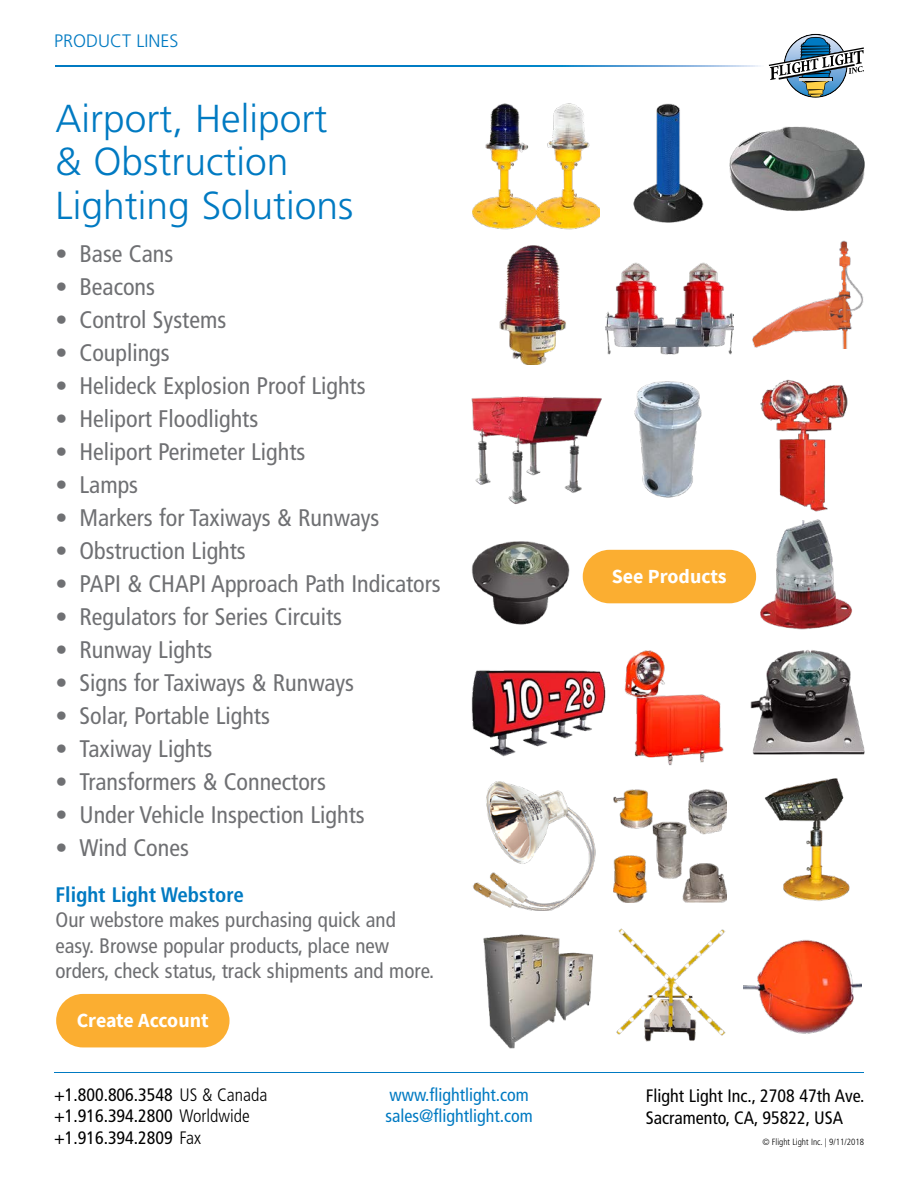
<style>
.page{position:relative;width:918px;height:1188px;background:#fff}
.page>*{position:absolute;margin:0;border:0;box-sizing:border-box;transform-origin:0 0}
.t1{font:300 39px/43.5px "Frutiger LT Std";color:#007ac2}
.t2{font:condensed 24px "Frutiger LT Std";color:#6f7073}
.t3{font:condensed 21px/25.2px "Frutiger LT Std";color:#6d6e71}
.t4{font:700 condensed 21px "Frutiger LT Std";color:#007ac2}
.t5{font:700 19.95px "Source Sans Pro";color:#fff}
.t6{font:condensed 18px/21.6px "Frutiger LT Std";color:#000}
.t7{font:condensed 18px/21.6px "Frutiger LT Std";color:#007ac2}
.t8{font:300 18px "Frutiger LT Std";color:#007ac2}
.t9{font:300 condensed 9px "Frutiger LT Std";color:#000}
.s1{font-weight:300}
</style>
<div class="page">
<div style="left:55px;top:993px;width:176px;height:56px;background:#fbae31;border-radius:28px"></div>
<div style="left:54px;top:992px;width:178px;height:58px;border:2px solid #fff;border-radius:28px"></div>
<svg style="left:769px;top:34px;width:95px;height:64px"></svg>
<svg style="left:56px;top:66px;width:705px;height:1px"></svg>
<hr style="left:54px;top:1073px;width:810px;height:1px;background:#007ac2">
<img style="left:743px;top:940px;width:119px;height:94px">
<img style="left:473px;top:782px;width:123px;height:129px">
<img style="left:760px;top:519px;width:92px;height:111px">
<img style="left:471px;top:396px;width:131px;height:108px">
<img style="left:471px;top:670px;width:135px;height:112px">
<img style="left:614px;top:789px;width:113px;height:113px">
<img style="left:471px;top:541px;width:99px;height:84px">
<img style="left:751px;top:650px;width:114px;height:105px">
<img style="left:764px;top:778px;width:86px;height:123px">
<img style="left:760px;top:379px;width:88px;height:133px">
<img style="left:752px;top:240px;width:112px;height:108px">
<img style="left:633px;top:103px;width:71px;height:120px">
<img style="left:606px;top:262px;width:127px;height:93px">
<img style="left:499px;top:246px;width:67px;height:119px">
<img style="left:634px;top:381px;width:68px;height:117px">
<img style="left:472px;top:103px;width:128px;height:127px">
<img style="left:616px;top:928px;width:110px;height:114px">
<img style="left:483px;top:934px;width:110px;height:115px">
<img style="left:624px;top:650px;width:100px;height:116px">
<img style="left:729px;top:126px;width:136px;height:85px">
<div style="left:582px;top:549px;width:175px;height:55px;background:#fbae31;border-radius:28px"></div>
<div style="left:581px;top:548px;width:177px;height:57px;border:2px solid #fff;border-radius:28px"></div>
<p class="t8" style="left:54px;top:31px;width:126px">PRODUCT LINES</p>
<h1 class="t1" style="left:56px;top:97px;width:299px">Airport, Heliport &amp; Obstruction<br>Lighting Solutions</h1>
<p class="t2" style="left:56px;top:240px;width:119px">• Base Cans</p>
<p class="t2" style="left:56px;top:273px;width:101px">• Beacons</p>
<p class="t2" style="left:56px;top:306px;width:172px">• Control Systems</p>
<p class="t2" style="left:56px;top:339px;width:116px">• Couplings</p>
<p class="t2" style="left:56px;top:372px;width:312px">• Helideck Explosion Proof Lights</p>
<p class="t2" style="left:56px;top:405px;width:204px">• Heliport Floodlights</p>
<p class="t2" style="left:56px;top:438px;width:251px">• Heliport Perimeter Lights</p>
<p class="t2" style="left:56px;top:471px;width:84px">• Lamps</p>
<p class="t2" style="left:56px;top:504px;width:325px">• Markers for Taxiways &amp; Runways</p>
<p class="t2" style="left:56px;top:537px;width:192px">• Obstruction Lights</p>
<p class="t2" style="left:56px;top:570px;width:387px">• PAPI &amp; CHAPI Approach Path Indicators</p>
<p class="t2" style="left:56px;top:603px;width:288px">• Regulators for Series Circuits</p>
<p class="t2" style="left:56px;top:636px;width:159px">• Runway Lights</p>
<p class="t2" style="left:56px;top:669px;width:300px">• Signs for Taxiways &amp; Runways</p>
<p class="t2" style="left:56px;top:702px;width:216px">• Solar, Portable Lights</p>
<p class="t2" style="left:56px;top:735px;width:158px">• Taxiway Lights</p>
<p class="t2" style="left:56px;top:768px;width:272px">• Transformers &amp; Connectors</p>
<p class="t2" style="left:56px;top:801px;width:311px">• Under Vehicle Inspection Lights</p>
<p class="t2" style="left:56px;top:834px;width:135px">• Wind Cones</p>
<p class="t4" style="left:56px;top:882px;width:190px">Flight Light Webstore</p>
<p class="t3" style="left:56px;top:908px;width:380px">Our webstore makes purchasing quick and easy. Browse popular products, place new orders, check status, track shipments and more.</p>
<p class="t5" style="left:77px;top:1007px;width:134px">Create Account</p>
<p class="t6" style="left:54px;top:1084px;width:215px">+1.800.806.3548 <span class="s1">US &amp; Canada </span>+1.916.394.2800 <span class="s1">Worldwide </span>+1.916.394.2809 <span class="s1">Fax</span></p>
<p class="t7" style="left:385px;top:1084px;width:149px">www.flightlight.com sales@flightlight.com</p>
<p class="t5" style="left:612px;top:563px;width:117px">See Products</p>
<p class="t6" style="left:646px;top:1085px;width:220px">Flight Light Inc., 2708 47th Ave.<br>Sacramento, CA, 95822, USA</p>
<p class="t9" style="left:762px;top:1137px;width:103px">© Flight Light Inc. | 9/11/2018</p>
</div>
